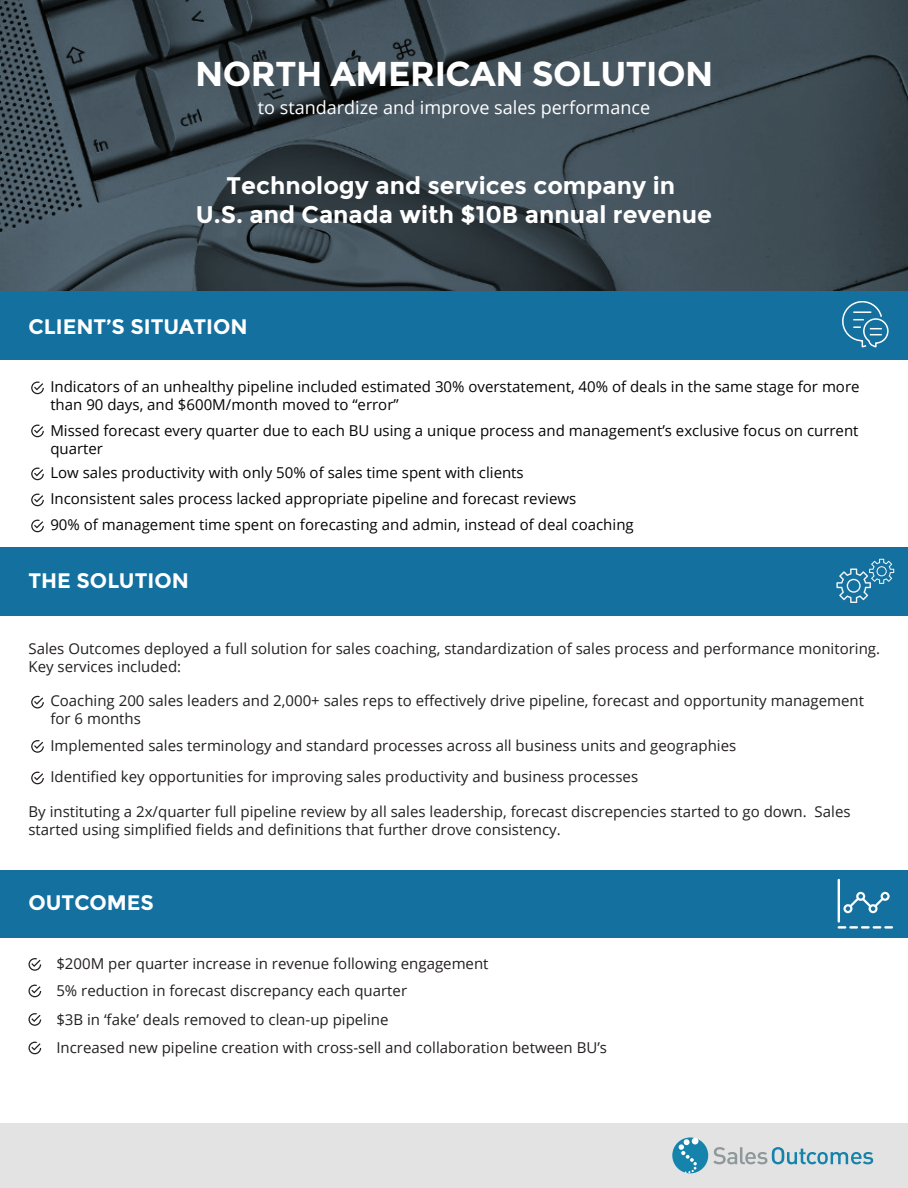
<style>
.page{position:relative;width:908px;height:1188px;background:#fff}
.page>*{position:absolute;margin:0;border:0;box-sizing:border-box;transform-origin:0 0}
.t1{font:700 34.5px "Montserrat";letter-spacing:-.015em;color:#fff}
.t2{font:700 24px/28.8px "Montserrat";color:#fff;text-align:center}
.t3{font:700 21px "Montserrat";color:#fff}
.t4{font:18px "Open Sans";color:#fff}
.t5{font:15px/18px "Open Sans";color:#231f20}
.t6{font:15px/18px "Open Sans";color:#040503}
</style>
<div class="page">
<svg style="left:0;top:0;width:907px;height:291px;background:#3c4951"></svg>
<div style="left:0;top:547px;width:907px;height:68px;background:#13709f"></div>
<div style="left:0;top:291px;width:907px;height:69px;background:#13709f"></div>
<div style="left:0;top:870px;width:907px;height:68px;background:#13709f"></div>
<svg style="left:28px;top:958px;width:13px;height:13px"></svg>
<svg style="left:28px;top:985px;width:13px;height:12px"></svg>
<svg style="left:28px;top:1013px;width:13px;height:13px"></svg>
<svg style="left:28px;top:1042px;width:13px;height:12px"></svg>
<svg style="left:31px;top:696px;width:13px;height:12px"></svg>
<svg style="left:31px;top:740px;width:13px;height:13px"></svg>
<svg style="left:31px;top:772px;width:13px;height:12px"></svg>
<svg style="left:31px;top:382px;width:13px;height:12px"></svg>
<svg style="left:31px;top:468px;width:13px;height:12px"></svg>
<svg style="left:31px;top:494px;width:13px;height:12px"></svg>
<svg style="left:31px;top:520px;width:13px;height:12px"></svg>
<svg style="left:31px;top:425px;width:13px;height:12px"></svg>
<div style="left:0;top:1124px;width:907px;height:64px;background:#e2e3e2"></div>
<div style="left:672px;top:1137px;width:36px;height:36px;background:#1583ab;border-radius:50%"></div>
<svg style="left:713px;top:1147px;width:159px;height:17px"></svg>
<div style="left:691px;top:1138px;width:7px;height:6px;background:#fff;border-radius:50%"></div>
<svg style="left:678px;top:1139px;width:18px;height:34px"></svg>
<svg style="left:842px;top:301px;width:47px;height:47px"></svg>
<svg style="left:843px;top:892px;width:46px;height:21px"></svg>
<hr style="left:837px;top:879px;width:2px;height:44px;background:#fff">
<svg style="left:837px;top:926px;width:55px;height:3px"></svg>
<svg style="left:836px;top:559px;width:57px;height:44px"></svg>
<h1 class="t1" style="left:195px;top:53px;width:519px">NORTH AMERICAN SOLUTION</h1>
<p class="t4" style="left:258px;top:96px;width:393px">to standardize and improve sales performance</p>
<h2 class="t2" style="left:196px;top:171px;width:517px">Technology and services company in<br>U.S. and Canada with $10B annual revenue</h2>
<h3 class="t3" style="left:28px;top:314px;width:221px">CLIENT’S SITUATION</h3>
<p class="t6" style="left:50px;top:377px;width:810px">Indicators of an unhealthy pipeline included estimated 30% overstatement, 40% of deals in the same stage for more than 90 days, and $600M/month moved to “error”</p>
<p class="t6" style="left:50px;top:421px;width:809px">Missed forecast every quarter due to each BU using a unique process and management’s exclusive focus on current quarter</p>
<p class="t6" style="left:50px;top:463px;width:474px">Low sales productivity with only 50% of sales time spent with clients</p>
<p class="t6" style="left:50px;top:485px;width:584px;line-height:26.1px">Inconsistent sales process lacked appropriate pipeline and forecast reviews<br>90% of management time spent on forecasting and admin, instead of deal coaching</p>
<h3 class="t3" style="left:28px;top:568px;width:162px">THE SOLUTION</h3>
<p class="t5" style="left:28px;top:639px;width:852px">Sales Outcomes deployed a full solution for sales coaching, standardization of sales process and performance monitoring.<br>Key services included:</p>
<p class="t5" style="left:50px;top:692px;width:815px">Coaching 200 sales leaders and 2,000+ sales reps to effectively drive pipeline, forecast and opportunity management for 6 months</p>
<p class="t5" style="left:50px;top:729px;width:687px;line-height:31.7px">Implemented sales terminology and standard processes across all business units and geographies<br>Identified key opportunities for improving sales productivity and business processes</p>
<p class="t5" style="left:28px;top:802px;width:823px">By instituting a 2x/quarter full pipeline review by all sales leadership, forecast discrepencies started to go down. Sales started using simplified fields and definitions that further drove consistency.</p>
<h3 class="t3" style="left:28px;top:890px;width:127px">OUTCOMES</h3>
<p class="t5" style="left:56px;top:950px;width:433px;line-height:27px">$200M per quarter increase in revenue following engagement<br>5% reduction in forecast discrepancy each quarter</p>
<p class="t5" style="left:56px;top:1005px;width:552px;line-height:28.5px">$3B in ‘fake’ deals removed to clean-up pipeline<br>Increased new pipeline creation with cross-sell and collaboration between BU’s</p>
</div>
